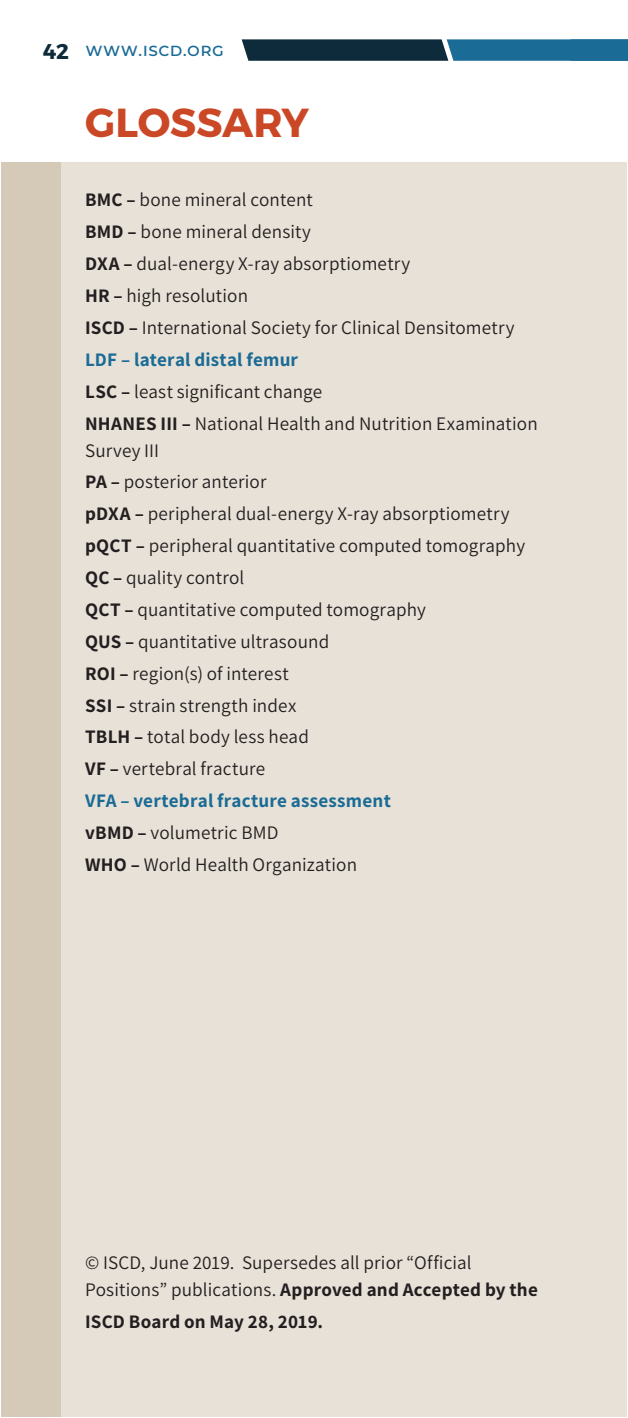
<style>
.page{position:relative;width:628px;height:1418px;background:#fff}
.page>*{position:absolute;margin:0;border:0;box-sizing:border-box;transform-origin:0 0}
.t1{font:700 40.5px "Montserrat";letter-spacing:-.005em;color:#cb4827}
.t2{font:19.12px/31.9px "Assistant";letter-spacing:.005em;color:#231f20}
.t3{font:700 19.12px "Assistant";letter-spacing:.01em;color:#231f20}
.t4{font:500 18px "Montserrat";letter-spacing:.025em;color:#1a6b95}
.s1{font-weight:700;font-size:21.38px;color:#0d2b3b}
.s2{font-weight:700}
.s3{font-weight:700;color:#1a6b95}
</style>
<div class="page">
<div style="left:1px;top:163px;width:626px;height:1253px;background:#e8e1d7"></div>
<div style="left:1px;top:163px;width:60px;height:1253px;background:#d5c9b8"></div>
<svg style="left:242px;top:39px;width:386px;height:22px;background:#1e516c"></svg>
<p class="t4" style="left:43px;top:37px;width:183px"><span class="s1">42</span> www.iscd.org</p>
<h1 class="t1" style="left:85px;top:98px;width:225px">GLOSSARY</h1>
<p class="t2" style="left:85px;top:183px;width:454px"><span class="s2">BMC –</span> bone mineral content<br><span class="s2">BMD –</span> bone mineral density<br><span class="s2">DXA –</span> dual-energy X-ray absorptiometry<br><span class="s2">HR –</span> high resolution<br><span class="s2">ISCD –</span> International Society for Clinical Densitometry <span class="s3">LDF – lateral distal femur<br></span><span class="s2">LSC –</span> least significant change<br><span class="s2">NHANES III –</span> National Health and Nutrition Examination</p>
<p class="t2" style="left:85px;top:433px;width:441px">Survey III<br><span class="s2">PA –</span> posterior anterior<br><span class="s2">pDXA –</span> peripheral dual-energy X-ray absorptiometry <span class="s2">pQCT –</span> peripheral quantitative computed tomography<br><span class="s2">QC –</span> quality control<br><span class="s2">QCT –</span> quantitative computed tomography<br><span class="s2">QUS –</span> quantitative ultrasound<br><span class="s2">ROI –</span> region(s) of interest<br><span class="s2">SSI –</span> strain strength index<br><span class="s2">TBLH –</span> total body less head<br><span class="s2">VF –</span> vertebral fracture<br><span class="s3">VFA – vertebral fracture assessment<br></span><span class="s2">vBMD –</span> volumetric BMD<br><span class="s2">WHO –</span> World Health Organization</p>
<p class="t2" style="left:85px;top:1247px;width:454px;line-height:27px">© ISCD, June 2019. Supersedes all prior “Official<br>Positions” publications. <span class="s2">Approved and Accepted by the</span></p>
<p class="t3" style="left:85px;top:1308px;width:240px">ISCD Board on May 28, 2019.</p>
</div>
